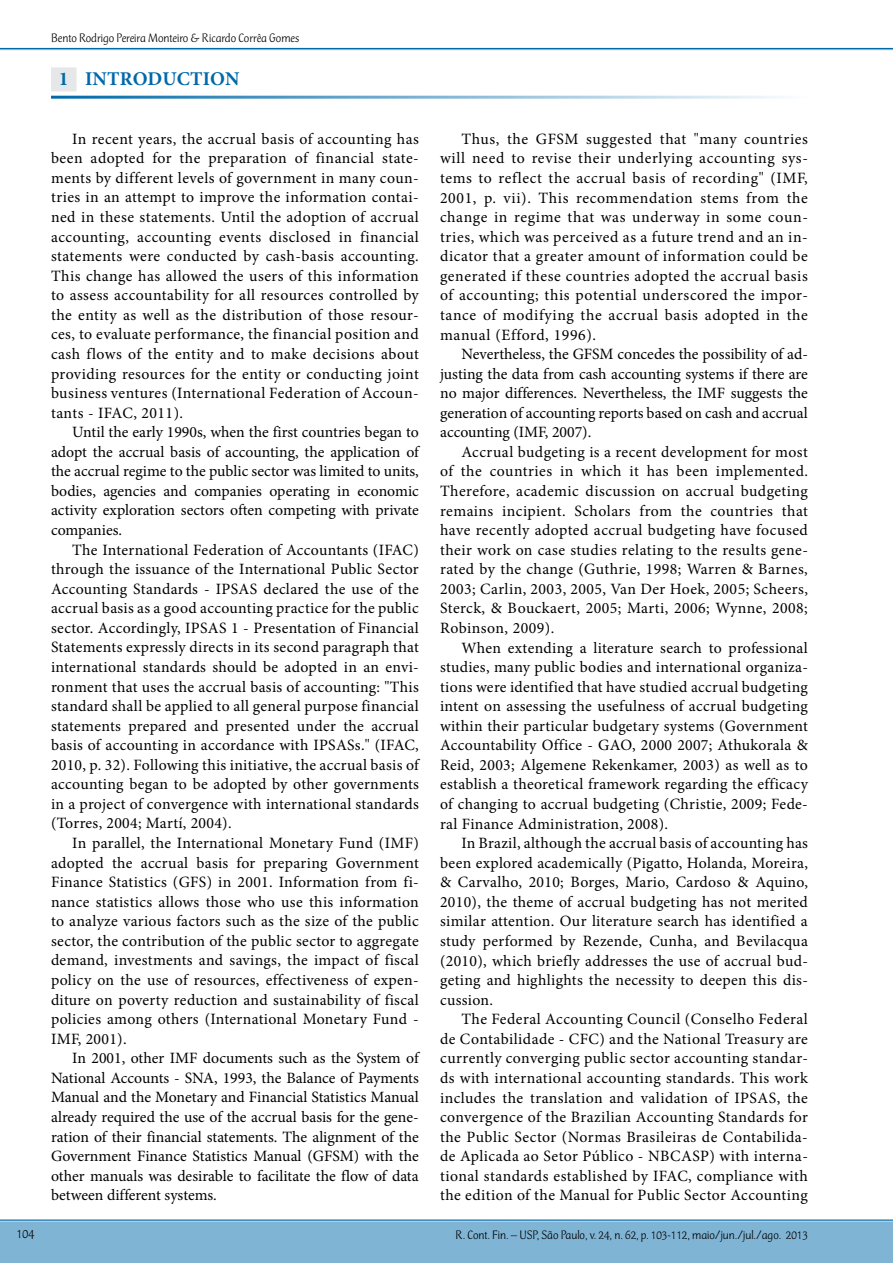
<style>
.page{position:relative;width:893px;height:1263px;background:#fff}
.page>*{position:absolute;margin:0;border:0;box-sizing:border-box;transform-origin:0 0}
.t1{font:700 19.5px "Minion Pro";letter-spacing:.005em;color:#0069aa}
.t2{font:15.75px/19.5px "Minion Pro";letter-spacing:.02em;color:#000;text-align:justify}
.t3{font:300 13.5px "CT Mercurius Std";color:#000}
.t4{font:300 12.75px "CT Mercurius Std";color:#000}
</style>
<div class="page">
<hr style="left:0;top:49px;width:893px;height:1px;background:#e6e7e8">
<hr style="left:0;top:48px;width:893px;height:1px;background:#0069aa">
<div style="left:0;top:1221px;width:893px;height:42px;background:#80b4d5"></div>
<hr style="left:0;top:1219px;width:893px;height:2px;background:#3387bb">
<div style="left:51px;top:67px;width:26px;height:24px;background:#e6e7e8"></div>
<p class="t4" style="left:51px;top:32px;width:250px">Bento Rodrigo Pereira Monteiro &amp; Ricardo Corrêa Gomes</p>
<p class="t1" style="left:59px;top:65px;width:182px">1 INTRODUCTION</p>
<p class="t2" style="left:51px;top:129px;width:369px;text-indent:21px">In recent years, the accrual basis of accounting has been adopted for the preparation of financial state&shy;ments by different levels of government in many coun&shy;tries in an attempt to improve the information contai&shy;ned in these statements. Until the adoption of accrual accounting, accounting events disclosed in financial statements were conducted by cash-basis accounting.<br>This change has allowed the users of this information to assess accountability for all resources controlled by the entity as well as the distribution of those resour&shy;ces, to evaluate performance, the financial position and cash flows of the entity and to make decisions about providing resources for the entity or conducting joint business ventures (International Federation of Accoun&shy;tants - IFAC, 2011).</p>
<p class="t2" style="left:51px;top:422px;width:369px;text-indent:21px">Until the early 1990s, when the first countries began to adopt the accrual basis of accounting, the application of the accrual regime to the public sector was limited to units, bodies, agencies and companies operating in economic activity exploration sectors often competing with private companies.</p>
<p class="t2" style="left:51px;top:540px;width:369px;text-indent:21px">The International Federation of Accountants (IFAC) through the issuance of the International Public Sector Accounting Standards - IPSAS declared the use of the accrual basis as a good accounting practice for the public sector. Accordingly, IPSAS 1 - Presentation of Financial Statements expressly directs in its second paragraph that international standards should be adopted in an envi&shy;ronment that uses the accrual basis of accounting: "This standard shall be applied to all general purpose financial statements prepared and presented under the accrual basis of accounting in accordance with IPSASs." (IFAC, 2010, p. 32). Following this initiative, the accrual basis of accounting began to be adopted by other governments in a project of convergence with international standards (Torres, 2004; Martí, 2004).</p>
<p class="t2" style="left:51px;top:833px;width:369px;text-indent:21px">In parallel, the International Monetary Fund (IMF) adopted the accrual basis for preparing Government Finance Statistics (GFS) in 2001. Information from fi&shy;nance statistics allows those who use this information to analyze various factors such as the size of the public sector, the contribution of the public sector to aggregate demand, investments and savings, the impact of fiscal policy on the use of resources, effectiveness of expen&shy;diture on poverty reduction and sustainability of fiscal policies among others (International Monetary Fund - IMF, 2001).</p>
<p class="t2" style="left:51px;top:1048px;width:369px;text-indent:21px">In 2001, other IMF documents such as the System of National Accounts - SNA, 1993, the Balance of Payments Manual and the Monetary and Financial Statistics Manual already required the use of the accrual basis for the gene&shy;ration of their financial statements. The alignment of the Government Finance Statistics Manual (GFSM) with the other manuals was desirable to facilitate the flow of data between different systems.</p>
<p class="t2" style="left:440px;top:129px;width:369px;text-indent:21px">Thus, the GFSM suggested that "many countries will need to revise their underlying accounting sys&shy;tems to reflect the accrual basis of recording" (IMF, 2001, p. vii). This recommendation stems from the change in regime that was underway in some coun&shy;tries, which was perceived as a future trend and an in&shy;dicator that a greater amount of information could be generated if these countries adopted the accrual basis of accounting; this potential underscored the impor&shy;tance of modifying the accrual basis adopted in the manual (Efford, 1996).</p>
<p class="t2" style="left:440px;top:344px;width:369px;text-indent:21px">Nevertheless, the GFSM concedes the possibility of ad&shy;justing the data from cash accounting systems if there are no major differences. Nevertheless, the IMF suggests the generation of accounting reports based on cash and accrual accounting (IMF, 2007).</p>
<p class="t2" style="left:440px;top:442px;width:369px;text-indent:21px">Accrual budgeting is a recent development for most of the countries in which it has been implemented.<br>Therefore, academic discussion on accrual budgeting remains incipient. Scholars from the countries that have recently adopted accrual budgeting have focused their work on case studies relating to the results gene&shy;rated by the change (Guthrie, 1998; Warren &amp; Barnes, 2003; Carlin, 2003, 2005, Van Der Hoek, 2005; Scheers, Sterck, &amp; Bouckaert, 2005; Marti, 2006; Wynne, 2008; Robinson, 2009).</p>
<p class="t2" style="left:440px;top:638px;width:369px;text-indent:21px">When extending a literature search to professional studies, many public bodies and international organiza&shy;tions were identified that have studied accrual budgeting intent on assessing the usefulness of accrual budgeting within their particular budgetary systems (Government Accountability Office - GAO, 2000 2007; Athukorala &amp; Reid, 2003; Algemene Rekenkamer, 2003) as well as to establish a theoretical framework regarding the efficacy of changing to accrual budgeting (Christie, 2009; Fede&shy;ral Finance Administration, 2008).</p>
<p class="t2" style="left:440px;top:833px;width:369px;text-indent:21px">In Brazil, although the accrual basis of accounting has been explored academically (Pigatto, Holanda, Moreira, &amp; Carvalho, 2010; Borges, Mario, Cardoso &amp; Aquino, 2010), the theme of accrual budgeting has not merited similar attention. Our literature search has identified a study performed by Rezende, Cunha, and Bevilacqua (2010), which briefly addresses the use of accrual bud&shy;geting and highlights the necessity to deepen this dis&shy;cussion.</p>
<p class="t2" style="left:440px;top:1009px;width:369px;text-indent:21px">The Federal Accounting Council (Conselho Federal de Contabilidade - CFC) and the National Treasury are currently converging public sector accounting standar&shy;ds with international accounting standards. This work includes the translation and validation of IPSAS, the convergence of the Brazilian Accounting Standards for the Public Sector (Normas Brasileiras de Contabilida&shy;de Aplicada ao Setor Público - NBCASP) with interna&shy;tional standards established by IFAC, compliance with the edition of the Manual for Public Sector Accounting</p>
<p class="t3" style="left:17px;top:1227px;width:19px">104</p>
<p class="t4" style="left:455px;top:1228px;width:354px">R. Cont. Fin. – USP, São Paulo, v. 24, n. 62, p. 103-112, maio/jun./jul./ago. 2013</p>
</div>
